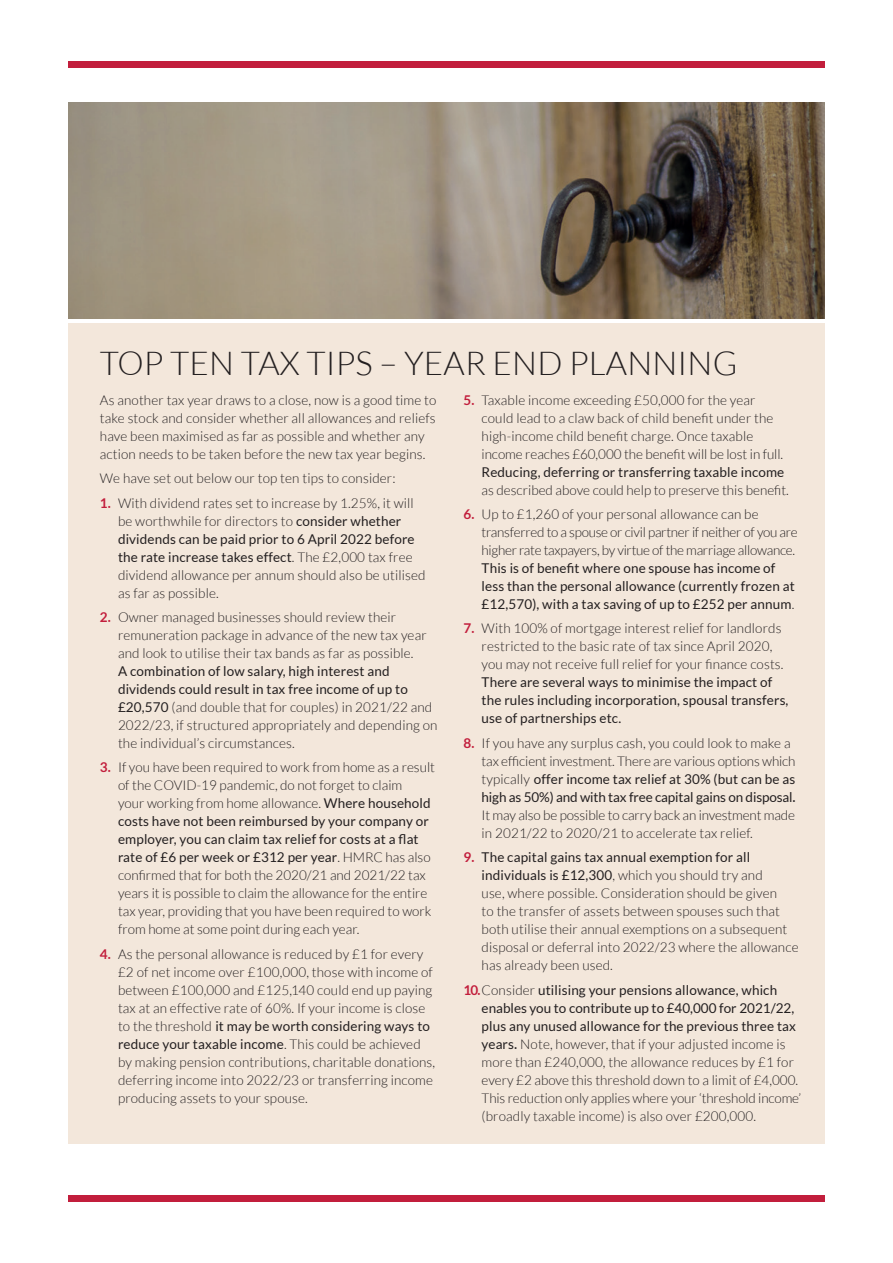
<style>
.page{position:relative;width:893px;height:1263px;background:#fff}
.page>*{position:absolute;margin:0;border:0;box-sizing:border-box;transform-origin:0 0}
.t1{font:300 33px "Lato";letter-spacing:.005em;color:#231f20}
.t2{font:300 13.5px/18px "Lato";letter-spacing:.01em;color:#231f20}
.t3{font:13.5px/18px "Lato";letter-spacing:.01em;color:#231f20}
.t4{font:300 13.5px/18px "Lato";letter-spacing:-.01em;color:#231f20}
.t5{font:300 13.5px/18px "Lato";letter-spacing:-.02em;color:#231f20}
.s1{font-weight:700;color:#c21e3c}
.s2{font-weight:400}
.s3{font-weight:300}
.s4{font-weight:600}
</style>
<div class="page">
<img style="left:68px;top:102px;width:757px;height:217px">
<div style="left:68px;top:323px;width:757px;height:821px;background:#f3e7db"></div>
<div style="left:68px;top:61px;width:757px;height:7px;background:#c21e3c"></div>
<div style="left:68px;top:1195px;width:757px;height:7px;background:#c21e3c"></div>
<h1 class="t1" style="left:100px;top:346px;width:639px">TOP TEN TAX TIPS – YEAR END PLANNING</h1>
<p class="t2" style="left:100px;top:391px;width:338px">As another tax year draws to a close, now is a good time to take stock and consider whether all allowances and reliefs have been maximised as far as possible and whether any action needs to be taken before the new tax year begins.</p>
<p class="t2" style="left:100px;top:469px;width:297px">We have set out below our top ten tips to consider:</p>
<p class="t2" style="left:118px;top:494px;width:309px;text-indent:-18px"><span class="s1">1.</span> With dividend rates set to increase by 1.25%, it will be worthwhile for directors to <span class="s2">consider whether dividends can be paid prior to 6 April 2022 before the rate increase takes effect</span>. The £2,000 tax free dividend allowance per annum should also be utilised as far as possible.</p>
<p class="t2" style="left:118px;top:608px;width:310px;text-indent:-18px"><span class="s1">2.</span> Owner managed businesses should review their remuneration package in advance of the new tax year and look to utilise their tax bands as far as possible.</p>
<p class="t2" style="left:118px;top:662px;width:321px"><span class="s2">A combination of low salary, high interest and dividends could result in tax free income of up to £20,570</span> (and double that for couples) in 2021/22 and 2022/23, if structured appropriately and depending on the individual’s circumstances.</p>
<p class="t2" style="left:118px;top:758px;width:319px;text-indent:-18px"><span class="s1">3.</span> If you have been required to work from home as a result of the COVID-19 pandemic, do not forget to claim<br>your working from home allowance. <span class="s2">Where household costs have not been reimbursed by your company or employer, you can claim tax relief for costs at a flat rate of £6 per week or £312 per year</span>. HMRC has also confirmed that for both the 2020/21 and 2021/22 tax years it is possible to claim the allowance for the entire tax year, providing that you have been required to work from home at some point during each year.</p>
<p class="t2" style="left:118px;top:945px;width:319px;text-indent:-18px"><span class="s1">4.</span> As the personal allowance is reduced by £1 for every £2 of net income over £100,000, those with income of between £100,000 and £125,140 could end up paying tax at an effective rate of 60%. If your income is close to the threshold <span class="s2">it may be worth considering ways to reduce your taxable income</span>. This could be achieved by making pension contributions, charitable donations, deferring income into 2022/23 or transferring income producing assets to your spouse.</p>
<p class="t2" style="left:482px;top:391px;width:303px;text-indent:-18px"><span class="s1">5.</span> Taxable income exceeding £50,000 for the year could lead to a claw back of child benefit under the high-income child benefit charge. Once taxable income reaches £60,000 the benefit will be lost in full.</p>
<p class="t3" style="left:482px;top:463px;width:304px">Reducing, deferring or transferring taxable income</p>
<p class="t2" style="left:482px;top:481px;width:309px">as described above could help to preserve this benefit.</p>
<p class="t5" style="left:482px;top:505px;width:318px;text-indent:-18px"><span class="s1">6.</span> Up to £1,260 of your personal allowance can be transferred to a spouse or civil partner if neither of you are higher rate taxpayers, by virtue of the marriage allowance.</p>
<p class="t3" style="left:482px;top:559px;width:315px">This is of benefit where one spouse has income of less than the personal allowance (currently frozen at £12,570), with a tax saving of up to £252 per annum<span class="s3">.</span></p>
<p class="t2" style="left:482px;top:620px;width:303px;text-indent:-18px"><span class="s1">7.</span> With 100% of mortgage interest relief for landlords restricted to the basic rate of tax since April 2020, you may not receive full relief for your finance costs.</p>
<p class="t3" style="left:482px;top:673px;width:308px">There are several ways to minimise the impact of the rules including incorporation, spousal transfers, use of partnerships etc.</p>
<p class="t4" style="left:482px;top:734px;width:316px;text-indent:-18px"><span class="s1">8.</span> If you have any surplus cash, you could look to make a tax efficient investment. There are various options which typically <span class="s2">offer income tax relief at 30% (but can be as high as 50%) and with tax free capital gains on disposal</span><span class="s4">.<br></span>It may also be possible to carry back an investment made in 2021/22 to 2020/21 to accelerate tax relief.</p>
<p class="t2" style="left:482px;top:848px;width:318px;text-indent:-18px"><span class="s1">9.</span> <span class="s2">The capital gains tax annual exemption for all individuals is £12,300</span>, which you should try and<br>use, where possible. Consideration should be given<br>to the transfer of assets between spouses such that both utilise their annual exemptions on a subsequent disposal or deferral into 2022/23 where the allowance has already been used.</p>
<p class="t2" style="left:482px;top:981px;width:321px;text-indent:-18px"><span class="s1">10.</span>Consider <span class="s2">utilising your pensions allowance, which enables you to contribute up to £40,000 for 2021/22, plus any unused allowance for the previous three tax years</span><span class="s4">.</span> Note, however, that if your adjusted income is more than £240,000, the allowance reduces by £1 for every £2 above this threshold down to a limit of £4,000.<br>This reduction only applies where your ‘threshold income’ (broadly taxable income) is also over £200,000.</p>
</div>
